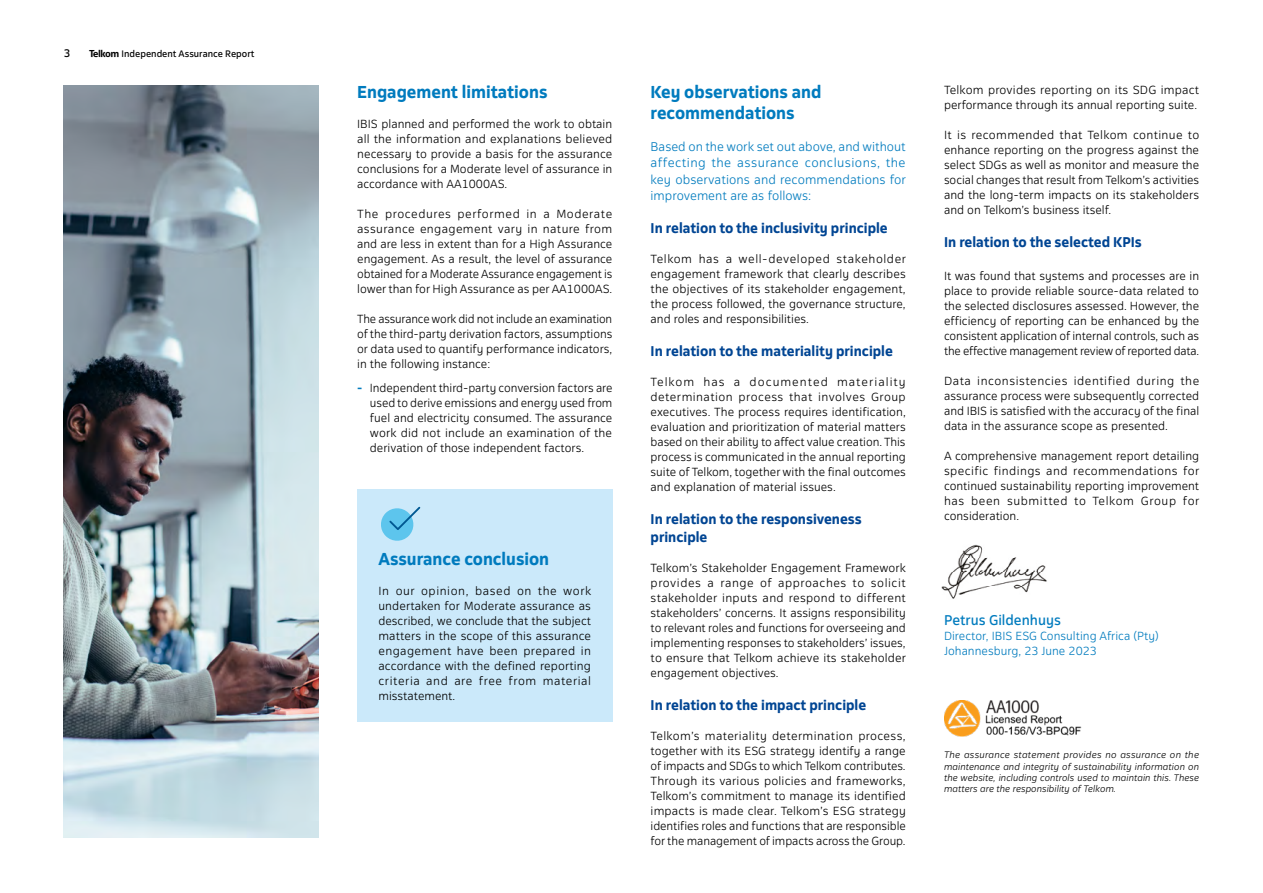
<style>
.page{position:relative;width:1263px;height:893px;background:#fff}
.page>*{position:absolute;margin:0;border:0;box-sizing:border-box;transform-origin:0 0}
.t1{font:700 16.5px/21px "Telkom 123";color:#007bbe}
.t2{font:700 13.5px/18px "Telkom 123";color:#014593}
.t3{font:13.5px "Telkom 123";color:#007bbe}
.t4{font:300 12px/16.5px "Telkom 123";color:#007bbe;text-align:justify}
.t5{font:300 11.25px/15px "Telkom 123";color:#000;text-align:justify}
.t6{font:300 11.25px/15px "Telkom 123";color:#007bbe}
.t7{font:10.5px "Telkom 123";color:#000}
.t8{font:italic 300 9px/11.2px "Telkom 123";color:#000;text-align:justify}
.t9{font:9px "Telkom 123";color:#000}
.s1{font-weight:700}
.s2{font-weight:700;color:#007bbe}
</style>
<div class="page">
<img style="left:944px;top:700px;width:138px;height:37px">
<div style="left:357px;top:489px;width:255px;height:233px;background:#cbe9fa"></div>
<svg style="left:381px;top:506px;width:40px;height:35px"></svg>
<img style="left:64px;top:85px;width:255px;height:753px">
<img style="left:942px;top:545px;width:105px;height:54px">
<p class="t7" style="left:64px;top:47px;width:8px">3</p>
<p class="t9" style="left:89px;top:48px;width:167px"><span class="s1">Telkom</span> Independent Assurance Report</p>
<h1 class="t1" style="left:357px;top:81px;width:192px">Engagement limitations</h1>
<p class="t5" style="left:357px;top:116px;width:257px">IBIS planned and performed the work to obtain all the information and explanations believed necessary to provide a basis for the assurance conclusions for a Moderate level of assurance in accordance with AA1000AS.</p>
<p class="t5" style="left:357px;top:206px;width:257px">The procedures performed in a Moderate assurance engagement vary in nature from and are less in extent than for a High Assurance engagement. As a result, the level of assurance obtained for a Moderate Assurance engagement is lower than for High Assurance as per AA1000AS.</p>
<p class="t5" style="left:357px;top:311px;width:257px">The assurance work did not include an examination of the third-party derivation factors, assumptions or data used to quantify performance indicators, in the following instance:</p>
<p class="t5" style="left:370px;top:380px;width:244px;text-indent:-13px"><span class="s2">-</span> Independent third-party conversion factors are used to derive emissions and energy used from fuel and electricity consumed. The assurance work did not include an examination of the derivation of those independent factors.</p>
<h1 class="t1" style="left:378px;top:548px;width:172px">Assurance conclusion</h1>
<p class="t5" style="left:378px;top:583px;width:214px">In our opinion, based on the work undertaken for Moderate assurance as described, we conclude that the subject matters in the scope of this assurance engagement have been prepared in accordance with the defined reporting criteria and are free from material misstatement.</p>
<h1 class="t1" style="left:651px;top:81px;width:172px">Key observations and recommendations</h1>
<p class="t4" style="left:651px;top:138px;width:257px">Based on the work set out above, and without affecting the assurance conclusions, the key observations and recommendations for improvement are as follows:</p>
<p class="t2" style="left:651px;top:219px;width:239px">In relation to the inclusivity principle</p>
<p class="t5" style="left:651px;top:251px;width:257px">Telkom has a well-developed stakeholder engagement framework that clearly describes the objectives of its stakeholder engagement, the process followed, the governance structure, and roles and responsibilities.</p>
<p class="t2" style="left:651px;top:342px;width:244px">In relation to the materiality principle</p>
<p class="t5" style="left:651px;top:374px;width:257px">Telkom has a documented materiality determination process that involves Group executives. The process requires identification, evaluation and prioritization of material matters based on their ability to affect value creation. This process is communicated in the annual reporting suite of Telkom, together with the final outcomes and explanation of material issues.</p>
<p class="t2" style="left:651px;top:510px;width:213px">In relation to the responsiveness principle</p>
<p class="t5" style="left:651px;top:560px;width:257px">Telkom’s Stakeholder Engagement Framework provides a range of approaches to solicit stakeholder inputs and respond to different stakeholders’ concerns. It assigns responsibility to relevant roles and functions for overseeing and implementing responses to stakeholders’ issues, to ensure that Telkom achieve its stakeholder engagement objectives.</p>
<p class="t2" style="left:651px;top:696px;width:217px">In relation to the impact principle</p>
<p class="t5" style="left:651px;top:728px;width:257px">Telkom’s materiality determination process, together with its ESG strategy identify a range of impacts and SDGs to which Telkom contributes.<br>Through its various policies and frameworks, Telkom’s commitment to manage its identified impacts is made clear. Telkom’s ESG strategy identifies roles and functions that are responsible for the management of impacts across the Group.</p>
<p class="t5" style="left:944px;top:82px;width:257px">Telkom provides reporting on its SDG impact performance through its annual reporting suite.</p>
<p class="t5" style="left:944px;top:127px;width:257px">It is recommended that Telkom continue to enhance reporting on the progress against the select SDGs as well as monitor and measure the social changes that result from Telkom’s activities and the long-term impacts on its stakeholders and on Telkom’s business itself.</p>
<p class="t2" style="left:944px;top:233px;width:199px">In relation to the selected KPIs</p>
<p class="t5" style="left:944px;top:268px;width:257px">It was found that systems and processes are in place to provide reliable source-data related to the selected disclosures assessed. However, the efficiency of reporting can be enhanced by the consistent application of internal controls, such as the effective management review of reported data.</p>
<p class="t5" style="left:944px;top:373px;width:257px">Data inconsistencies identified during the assurance process were subsequently corrected and IBIS is satisfied with the accuracy of the final data in the assurance scope as presented.</p>
<p class="t5" style="left:944px;top:448px;width:257px">A comprehensive management report detailing specific findings and recommendations for continued sustainability reporting improvement has been submitted to Telkom Group for consideration.</p>
<p class="t3" style="left:944px;top:611px;width:118px">Petrus Gildenhuys</p>
<p class="t6" style="left:944px;top:628px;width:216px">Director, IBIS ESG Consulting Africa (Pty)<br>Johannesburg, 23 June 2023</p>
<p class="t8" style="left:944px;top:749px;width:257px">The assurance statement provides no assurance on the maintenance and integrity of sustainability information on the website, including controls used to maintain this. These matters are the responsibility of Telkom.</p>
</div>
